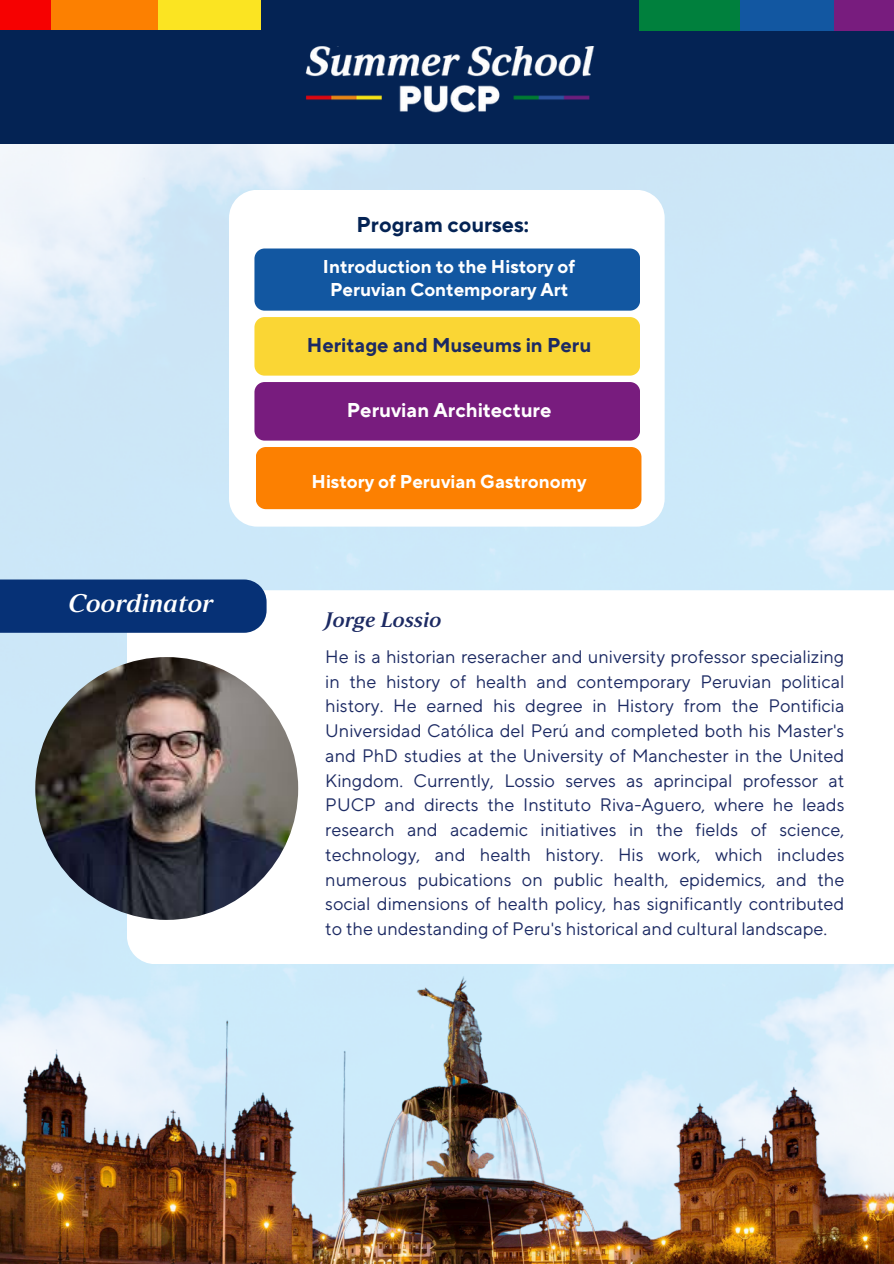
<style>
.page{position:relative;width:894px;height:1264px;background:#fff}
.page>*{position:absolute;margin:0;border:0;box-sizing:border-box;transform-origin:0 0}
.t1{font:25.5px "Strato Pro Demi Bold It";color:#fff}
.t2{font:700 21.3px "TT Norms Pro";color:#042354}
.t3{font:21px "Strato Pro Demi Bold It";color:#1c2a63}
.t4{font:700 19.95px "TT Norms Pro";color:#1c2a63}
.t5{font:700 19.95px "TT Norms Pro";color:#fff}
.t6{font:700 18.45px/22.5px "TT Norms Pro";color:#fff;text-align:center}
.t7{font:18px/24.8px "TT Norms Pro";color:#1c2a63;text-align:justify}
</style>
<div class="page">
<img style="left:0;top:143px;width:893px;height:808px">
<div style="left:0;top:0;width:893px;height:143px;background:#042354"></div>
<img style="left:305px;top:46px;width:290px;height:67px">
<div style="left:153px;top:0;width:107px;height:30px;background:#fbe422"></div>
<div style="left:42px;top:0;width:115px;height:30px;background:#fc8001"></div>
<div style="left:0;top:0;width:51px;height:30px;background:#f60101"></div>
<div style="left:639px;top:0;width:104px;height:30px;background:#00803d"></div>
<div style="left:740px;top:0;width:112px;height:30px;background:#1257a1"></div>
<div style="left:834px;top:0;width:59px;height:30px;background:#781c7e"></div>
<svg style="left:229px;top:190px;width:435px;height:336px"></svg>
<div style="left:254px;top:248px;width:386px;height:62px;background:#1257a1"></div>
<div style="left:254px;top:317px;width:386px;height:58px;background:#fad634"></div>
<div style="left:254px;top:382px;width:386px;height:58px;background:#781c7e"></div>
<div style="left:256px;top:447px;width:385px;height:62px;background:#fc8001"></div>
<svg style="left:127px;top:590px;width:766px;height:361px"></svg>
<img style="left:35px;top:657px;width:263px;height:262px;border-radius:50%">
<img style="left:0;top:951px;width:893px;height:312px">
<div style="left:0;top:579px;width:266px;height:53px;background:#063176"></div>
<p class="t1" style="left:69px;top:593px;width:146px">Coordinator</p>
<h3 class="t2" style="left:356px;top:211px;width:174px">Program courses:</h3>
<p class="t6" style="left:323px;top:256px;width:254px">Introduction to the History of<br>Peruvian Contemporary Art</p>
<h2 class="t4" style="left:307px;top:333px;width:286px">Heritage and Museums in Peru</h2>
<h2 class="t5" style="left:346px;top:398px;width:206px">Peruvian Architecture</h2>
<h2 class="t6" style="left:311px;top:470px;width:276px">History of Peruvian Gastronomy</h2>
<p class="t3" style="left:325px;top:611px;width:118px">Jorge Lossio</p>
<p class="t7" style="left:325px;top:644px;width:520px">He is a historian reseracher and university professor specializing in the history of health and contemporary Peruvian political history. He earned his degree in History from the Pontificia Universidad Católica del Perú and completed both his Master's and PhD studies at the University of Manchester in the United Kingdom. Currently, Lossio serves as aprincipal professor at PUCP and directs the Instituto Riva-Aguero, where he leads research and academic initiatives in the fields of science, technology, and health history. His work, which includes numerous pubications on public health, epidemics, and the social dimensions of health policy, has significantly contributed to the undestanding of Peru's historical and cultural landscape.</p>
</div>
